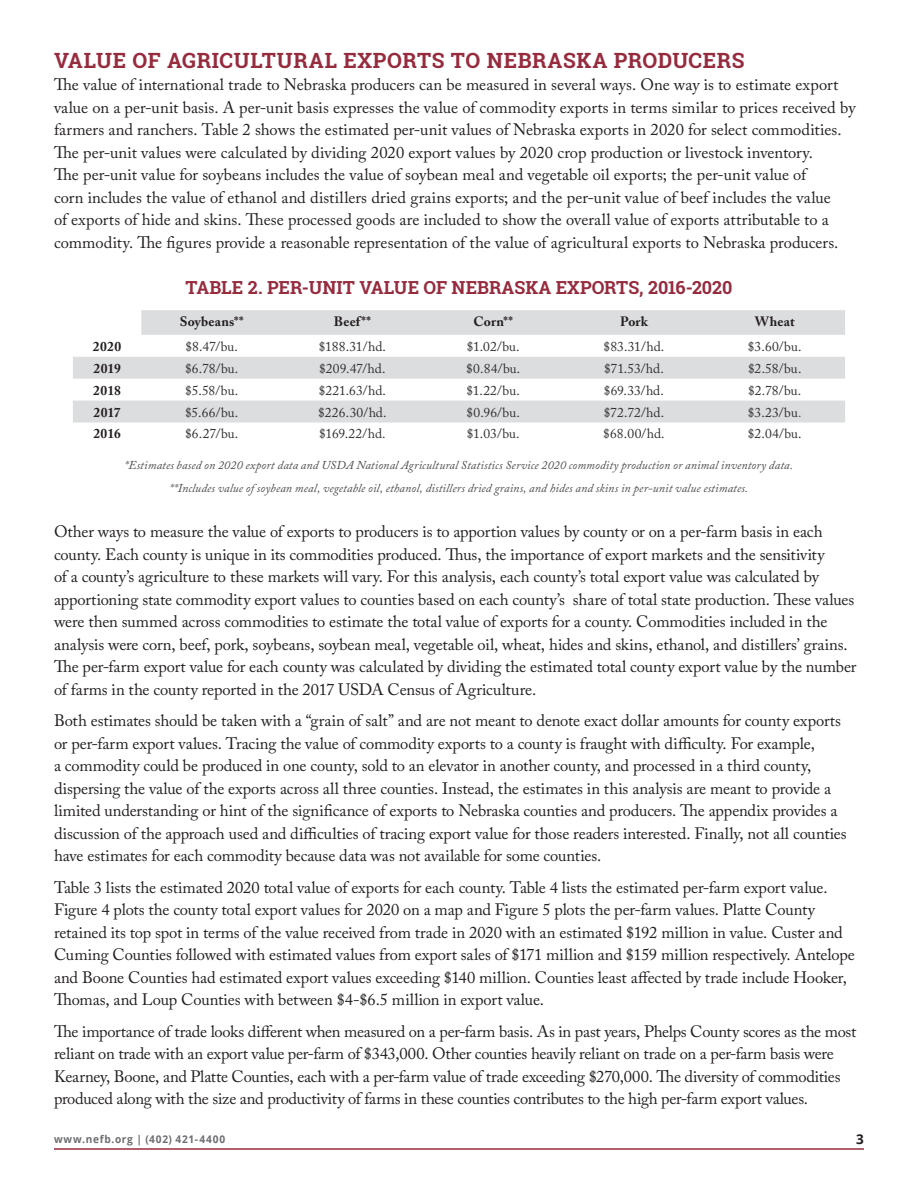
<style>
.page{position:relative;width:918px;height:1188px;background:#fff}
.page>*{position:absolute;margin:0;border:0;box-sizing:border-box;transform-origin:0 0}
.t1{font:700 21px "Roboto Slab";letter-spacing:.025em;color:#962b3e}
.t2{font:700 18px "Roboto Slab";color:#962b3e}
.t3{font:16.5px/22.5px "Adobe Caslon Pro";letter-spacing:-.005em;color:#231f20}
.t4{font:13.5px "Adobe Caslon Pro";color:#312f30}
.t5{font:700 13.5px "Adobe Caslon Pro";letter-spacing:.015em;color:#231f20}
.t6{font:700 13.5px "Open Sans";color:#231f20}
.t7{font:italic 12px "Adobe Caslon Pro";letter-spacing:.01em;color:#4b4c4d}
.t8{font:700 10.65px "Open Sans";letter-spacing:.085em;color:#6c6d70;scale:.95 1}
.s1{color:#57585a}
</style>
<div class="page">
<hr style="left:54px;top:1148px;width:810px;height:2px;background:#962b3e">
<svg style="left:73px;top:310px;width:772px;height:113px;fill:#dcdddf"></svg>
<p class="t1" style="left:54px;top:46px;width:692px">VALUE OF AGRICULTURAL EXPORTS TO NEBRASKA PRODUCERS</p>
<p class="t3" style="left:54px;top:73px;width:803px">The value of international trade to Nebraska producers can be measured in several ways. One way is to estimate export value on a per-unit basis. A per-unit basis expresses the value of commodity exports in terms similar to prices received by farmers and ranchers. Table 2 shows the estimated per-unit values of Nebraska exports in 2020 for select commodities.<br>The per-unit values were calculated by dividing 2020 export values by 2020 crop production or livestock inventory.<br>The per-unit value for soybeans includes the value of soybean meal and vegetable oil exports; the per-unit value of<br>corn includes the value of ethanol and distillers dried grains exports; and the per-unit value of beef includes the value<br>of exports of hide and skins. These processed goods are included to show the overall value of exports attributable to a commodity. The figures provide a reasonable representation of the value of agricultural exports to Nebraska producers.</p>
<p class="t2" style="left:186px;top:275px;width:548px">TABLE 2. PER-UNIT VALUE OF NEBRASKA EXPORTS, 2016-2020</p>
<p class="t5" style="left:180px;top:314px;width:65px">Soybeans**</p>
<p class="t5" style="left:334px;top:314px;width:39px">Beef**</p>
<p class="t5" style="left:473px;top:314px;width:41px">Corn**</p>
<p class="t5" style="left:620px;top:314px;width:29px">Pork</p>
<p class="t5" style="left:755px;top:314px;width:41px">Wheat</p>
<p class="t5" style="left:93px;top:338px;width:30px">2020</p>
<p class="t4" style="left:185px;top:338px;width:54px">$8.47/bu.</p>
<p class="t4" style="left:319px;top:338px;width:69px">$188.31/hd.</p>
<p class="t4" style="left:467px;top:338px;width:55px">$1.02/bu.</p>
<p class="t4" style="left:604px;top:338px;width:62px">$83.31/hd.</p>
<p class="t4" style="left:748px;top:338px;width:55px">$3.60/bu.</p>
<p class="t5" style="left:93px;top:360px;width:29px">2019</p>
<p class="t4" style="left:185px;top:360px;width:55px">$6.78/bu.</p>
<p class="t4" style="left:319px;top:360px;width:68px">$209.47/hd.</p>
<p class="t4" style="left:466px;top:360px;width:56px">$0.84/bu.</p>
<p class="t4" style="left:604px;top:360px;width:61px">$71.53/hd.</p>
<p class="t4" style="left:748px;top:360px;width:55px">$2.58/bu.</p>
<p class="t5" style="left:93px;top:382px;width:29px">2018</p>
<p class="t4" style="left:185px;top:382px;width:54px">$5.58/bu.</p>
<p class="t4" style="left:319px;top:382px;width:69px">$221.63/hd.</p>
<p class="t4" style="left:466px;top:382px;width:55px">$1.22/bu.</p>
<p class="t4" style="left:604px;top:382px;width:62px">$69.33/hd.</p>
<p class="t4" style="left:748px;top:382px;width:55px">$2.78/bu.</p>
<p class="t5" style="left:93px;top:404px;width:29px">2017</p>
<p class="t4" style="left:185px;top:404px;width:55px">$5.66/bu.</p>
<p class="t4" style="left:318px;top:404px;width:70px">$226.30/hd.</p>
<p class="t4" style="left:466px;top:404px;width:55px">$0.96/bu.</p>
<p class="t4" style="left:604px;top:404px;width:62px">$72.72/hd.</p>
<p class="t4" style="left:748px;top:404px;width:55px">$3.23/bu<span class="s1">.</span></p>
<p class="t5" style="left:93px;top:426px;width:29px">2016</p>
<p class="t4" style="left:185px;top:426px;width:55px">$6.27/bu.</p>
<p class="t4" style="left:319px;top:426px;width:68px">$169.22/hd.</p>
<p class="t4" style="left:467px;top:426px;width:54px">$1.03/bu.</p>
<p class="t4" style="left:603px;top:426px;width:63px">$68.00/hd.</p>
<p class="t4" style="left:748px;top:426px;width:56px">$2.04/bu.</p>
<p class="t7" style="left:125px;top:458px;width:670px">*Estimates based on 2020 export data and USDA National Agricultural Statistics Service 2020 commodity production or animal inventory data.</p>
<p class="t7" style="left:170px;top:481px;width:580px">**Includes value of soybean meal, vegetable oil, ethanol, distillers dried grains, and hides and skins in per-unit value estimates.</p>
<p class="t3" style="left:54px;top:520px;width:804px">Other ways to measure the value of exports to producers is to apportion values by county or on a per-farm basis in each county. Each county is unique in its commodities produced. Thus, the importance of export markets and the sensitivity<br>of a county’s agriculture to these markets will vary. For this analysis, each county’s total export value was calculated by apportioning state commodity export values to counties based on each county’s share of total state production. These values were then summed across commodities to estimate the total value of exports for a county. Commodities included in the analysis were corn, beef, pork, soybeans, soybean meal, vegetable oil, wheat, hides and skins, ethanol, and distillers’ grains.<br>The per-farm export value for each county was calculated by dividing the estimated total county export value by the number of farms in the county reported in the 2017 USDA Census of Agriculture.</p>
<p class="t3" style="left:54px;top:709px;width:794px">Both estimates should be taken with a “grain of salt” and are not meant to denote exact dollar amounts for county exports or per-farm export values. Tracing the value of commodity exports to a county is fraught with difficulty. For example,<br>a commodity could be produced in one county, sold to an elevator in another county, and processed in a third county, dispersing the value of the exports across all three counties. Instead, the estimates in this analysis are meant to provide a limited understanding or hint of the significance of exports to Nebraska counties and producers. The appendix provides a discussion of the approach used and difficulties of tracing export value for those readers interested. Finally, not all counties have estimates for each commodity because data was not available for some counties.</p>
<p class="t3" style="left:54px;top:876px;width:802px">Table 3 lists the estimated 2020 total value of exports for each county. Table 4 lists the estimated per-farm export value.<br>Figure 4 plots the county total export values for 2020 on a map and Figure 5 plots the per-farm values. Platte County retained its top spot in terms of the value received from trade in 2020 with an estimated $192 million in value. Custer and Cuming Counties followed with estimated values from export sales of $171 million and $159 million respectively. Antelope and Boone Counties had estimated export values exceeding $140 million. Counties least affected by trade include Hooker, Thomas, and Loup Counties with between $4-$6.5 million in export value.</p>
<p class="t3" style="left:54px;top:1020px;width:804px">The importance of trade looks different when measured on a per-farm basis. As in past years, Phelps County scores as the most reliant on trade with an export value per-farm of $343,000. Other counties heavily reliant on trade on a per-farm basis were Kearney, Boone, and Platte Counties, each with a per-farm value of trade exceeding $270,000. The diversity of commodities produced along with the size and productivity of farms in these counties contributes to the high per-farm export values.</p>
<p class="t8" style="left:54px;top:1131px;width:182px">www.nefb.org | (402) 421-4400</p>
<p class="t6" style="left:856px;top:1130px;width:9px">3</p>
</div>
